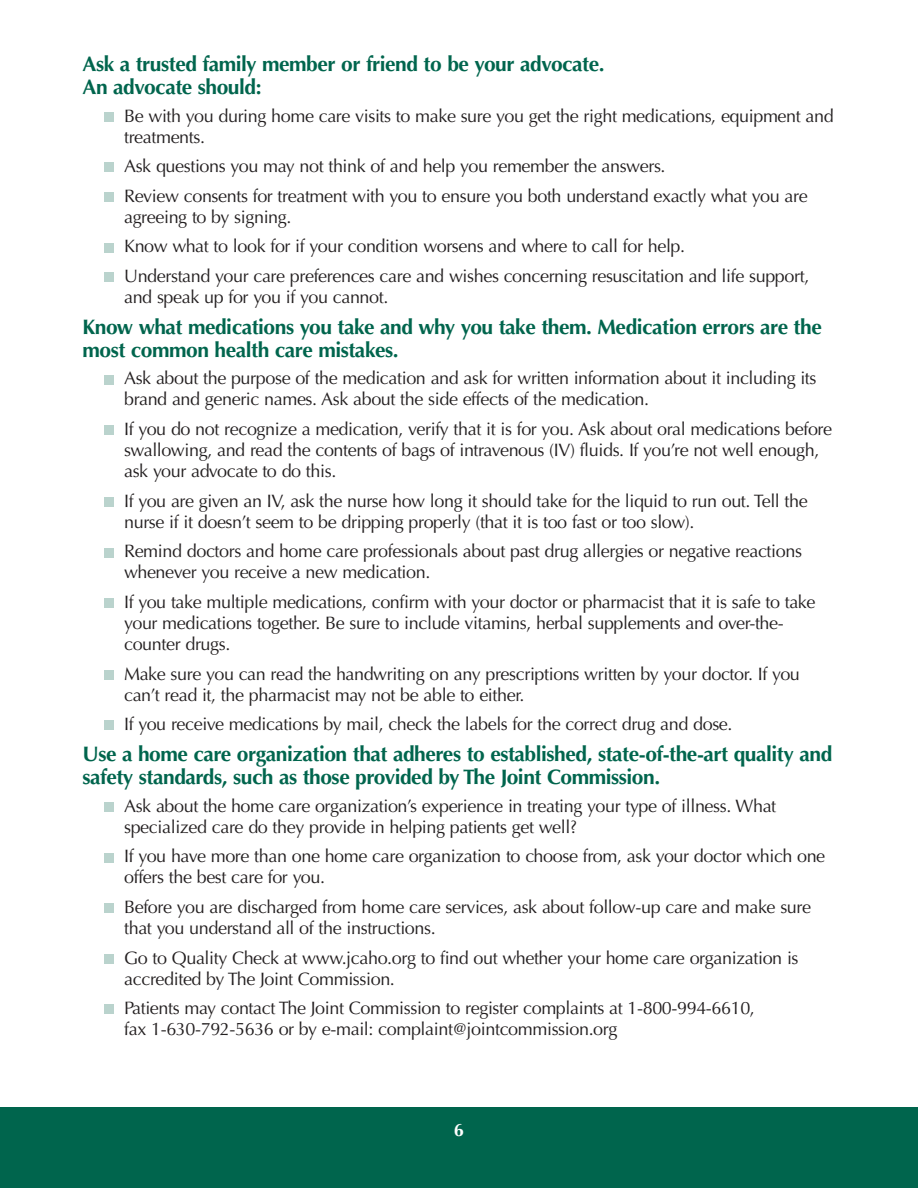
<style>
.page{position:relative;width:918px;height:1188px;background:#fff}
.page>*{position:absolute;margin:0;border:0;box-sizing:border-box;transform-origin:0 0}
.t1{font:700 21px/22.5px "Optima";letter-spacing:-.02em;color:#00654d}
.t2{font:18px/21px "Optima";letter-spacing:-.02em;color:#231f20}
.t3{font:700 18px "Optima";color:#fff}
</style>
<div class="page">
<div style="left:0;top:1107px;width:918px;height:81px;background:#00654d"></div>
<div style="left:104px;top:1005px;width:10px;height:9px;background:#bad3cd"></div>
<div style="left:104px;top:954px;width:10px;height:10px;background:#bad3cd"></div>
<div style="left:104px;top:903px;width:10px;height:10px;background:#bad3cd"></div>
<div style="left:104px;top:853px;width:10px;height:9px;background:#bad3cd"></div>
<div style="left:104px;top:802px;width:10px;height:10px;background:#bad3cd"></div>
<div style="left:104px;top:721px;width:10px;height:9px;background:#bad3cd"></div>
<div style="left:104px;top:670px;width:10px;height:10px;background:#bad3cd"></div>
<div style="left:104px;top:598px;width:10px;height:10px;background:#bad3cd"></div>
<div style="left:104px;top:548px;width:10px;height:9px;background:#bad3cd"></div>
<div style="left:104px;top:497px;width:10px;height:10px;background:#bad3cd"></div>
<div style="left:104px;top:425px;width:10px;height:10px;background:#bad3cd"></div>
<div style="left:104px;top:375px;width:10px;height:9px;background:#bad3cd"></div>
<div style="left:104px;top:272px;width:10px;height:10px;background:#bad3cd"></div>
<div style="left:104px;top:243px;width:10px;height:9px;background:#bad3cd"></div>
<div style="left:104px;top:192px;width:10px;height:10px;background:#bad3cd"></div>
<div style="left:104px;top:162px;width:10px;height:10px;background:#bad3cd"></div>
<div style="left:104px;top:112px;width:10px;height:10px;background:#bad3cd"></div>
<p class="t1" style="left:82px;top:55px;width:524px">Ask a trusted family member or friend to be your advocate.<br>An advocate should:</p>
<p class="t2" style="left:124px;top:107px;width:711px">Be with you during home care visits to make sure you get the right medications, equipment and treatments.</p>
<p class="t2" style="left:124px;top:153px;width:685px;line-height:29.7px">Ask questions you may not think of and help you remember the answers.<br>Review consents for treatment with you to ensure you both understand exactly what you are</p>
<p class="t2" style="left:124px;top:204px;width:687px;line-height:29.7px">agreeing to by signing.<br>Know what to look for if your condition worsens and where to call for help.<br>Understand your care preferences care and wishes concerning resuscitation and life support,</p>
<p class="t2" style="left:124px;top:288px;width:266px">and speak up for you if you cannot.</p>
<p class="t1" style="left:82px;top:318px;width:741px">Know what medications you take and why you take them. Medication errors are the most common health care mistakes.</p>
<p class="t2" style="left:124px;top:370px;width:694px">Ask about the purpose of the medication and ask for written information about it including its brand and generic names. Ask about the side effects of the medication.</p>
<p class="t2" style="left:124px;top:420px;width:710px">If you do not recognize a medication, verify that it is for you. Ask about oral medications before swallowing, and read the contents of bags of intravenous (IV) fluids. If you’re not well enough, ask your advocate to do this.</p>
<p class="t2" style="left:124px;top:492px;width:685px">If you are given an IV, ask the nurse how long it should take for the liquid to run out. Tell the nurse if it doesn’t seem to be dripping properly (that it is too fast or too slow).</p>
<p class="t2" style="left:124px;top:543px;width:679px">Remind doctors and home care professionals about past drug allergies or negative reactions whenever you receive a new medication.</p>
<p class="t2" style="left:124px;top:593px;width:693px">If you take multiple medications, confirm with your doctor or pharmacist that it is safe to take your medications together. Be sure to include vitamins, herbal supplements and over-the&shy;counter drugs.</p>
<p class="t2" style="left:124px;top:665px;width:677px">Make sure you can read the handwriting on any prescriptions written by your doctor. If you can’t read it, the pharmacist may not be able to either.</p>
<p class="t2" style="left:124px;top:715px;width:610px">If you receive medications by mail, check the labels for the correct drug and dose.</p>
<p class="t1" style="left:82px;top:745px;width:751px">Use a home care organization that adheres to established, state-of-the-art quality and safety standards, such as those provided by The Joint Commission.</p>
<p class="t2" style="left:124px;top:797px;width:654px">Ask about the home care organization’s experience in treating your type of illness. What specialized care do they provide in helping patients get well?</p>
<p class="t2" style="left:124px;top:848px;width:703px">If you have more than one home care organization to choose from, ask your doctor which one offers the best care for you.</p>
<p class="t2" style="left:124px;top:898px;width:688px">Before you are discharged from home care services, ask about follow-up care and make sure that you understand all of the instructions.</p>
<p class="t2" style="left:124px;top:949px;width:676px">Go to Quality Check at www.jcaho.org to find out whether your home care organization is accredited by The Joint Commission.</p>
<p class="t2" style="left:124px;top:999px;width:632px">Patients may contact The Joint Commission to register complaints at 1-800-994-6610, fax 1-630-792-5636 or by e-mail: complaint@jointcommission.org</p>
<p class="t3" style="left:454px;top:1122px;width:12px">6</p>
</div>
